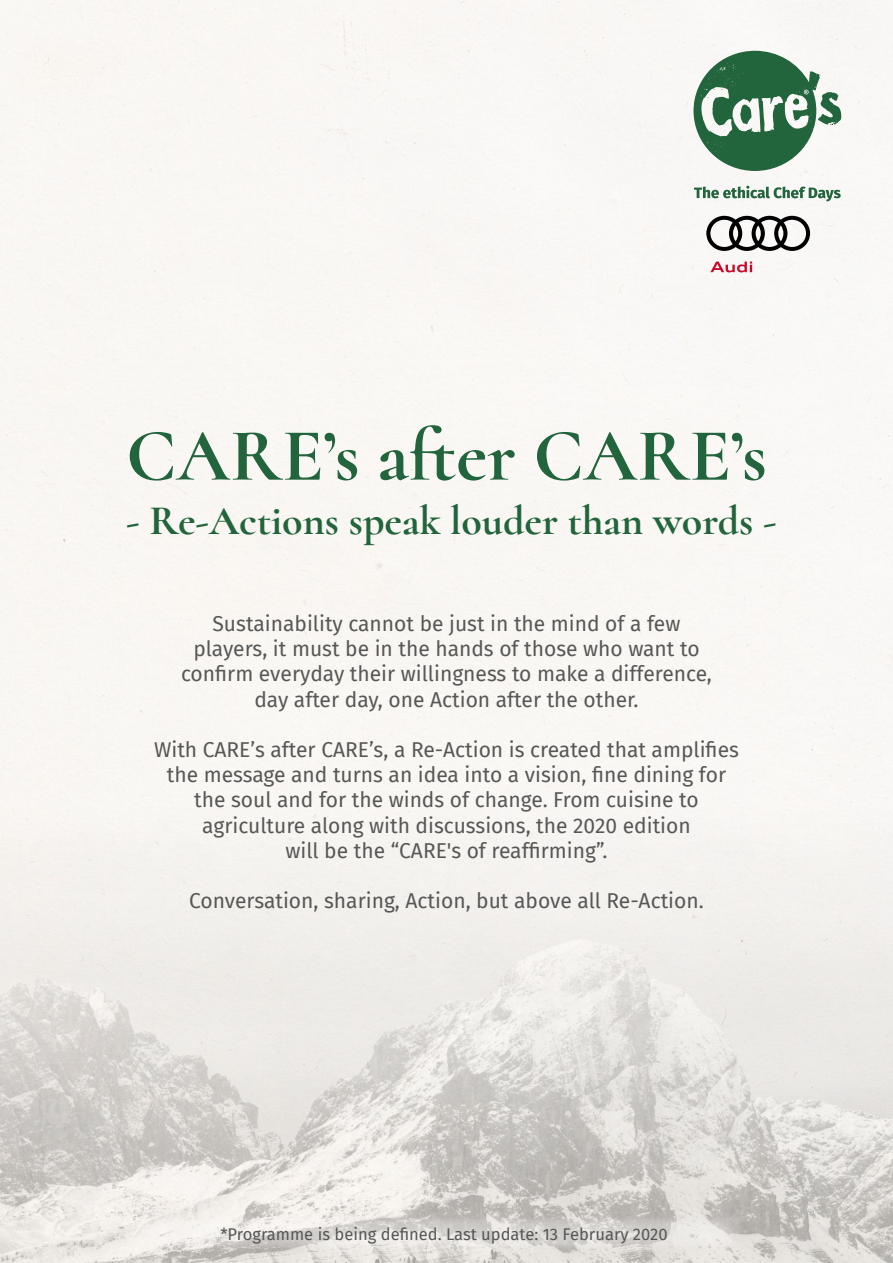
<style>
.page{position:relative;width:893px;height:1263px;background:#fff}
.page>*{position:absolute;margin:0;border:0;box-sizing:border-box;transform-origin:0 0}
.t1{font:700 75px "Cormorant";color:#22643c}
.t2{font:700 42px "Cormorant";color:#22643c}
.t3{font:21px/25.2px "Fira Sans";color:#575756;text-align:center}
.t4{font:16.5px "Fira Sans";color:#575756}
</style>
<div class="page">
<img style="left:0;top:0;width:893px;height:1263px">
<svg style="left:693px;top:51px;width:148px;height:120px"></svg>
<svg style="left:710px;top:262px;width:42px;height:10px"></svg>
<svg style="left:706px;top:216px;width:104px;height:35px"></svg>
<svg style="left:694px;top:186px;width:147px;height:15px"></svg>
<svg style="left:144px;top:1217px;width:120px;height:31px;fill:#f3f0ed"></svg>
<svg style="left:264px;top:1205px;width:489px;height:58px;background:#d9d6d2"></svg>
<h1 class="t1" style="left:126px;top:409px;width:642px">CARE’s after CARE’s</h1>
<h2 class="t2" style="left:126px;top:494px;width:652px">- Re-Actions speak louder than words -</h2>
<p class="t3" style="left:181px;top:610px;width:532px">Sustainability cannot be just in the mind of a few players, it must be in the hands of those who want to confirm everyday their willingness to make a difference, day after day, one Action after the other.</p>
<p class="t3" style="left:154px;top:736px;width:586px">With CARE’s after CARE’s, a Re-Action is created that amplifies the message and turns an idea into a vision, fine dining for the soul and for the winds of change. From cuisine to agriculture along with discussions, the 2020 edition<br>will be the “CARE's of reaffirming”.</p>
<p class="t3" style="left:189px;top:888px;width:516px">Conversation, sharing, Action, but above all Re-Action.</p>
<p class="t4" style="left:220px;top:1222px;width:449px">*Programme is being defined. Last update: 13 February 2020</p>
</div>
